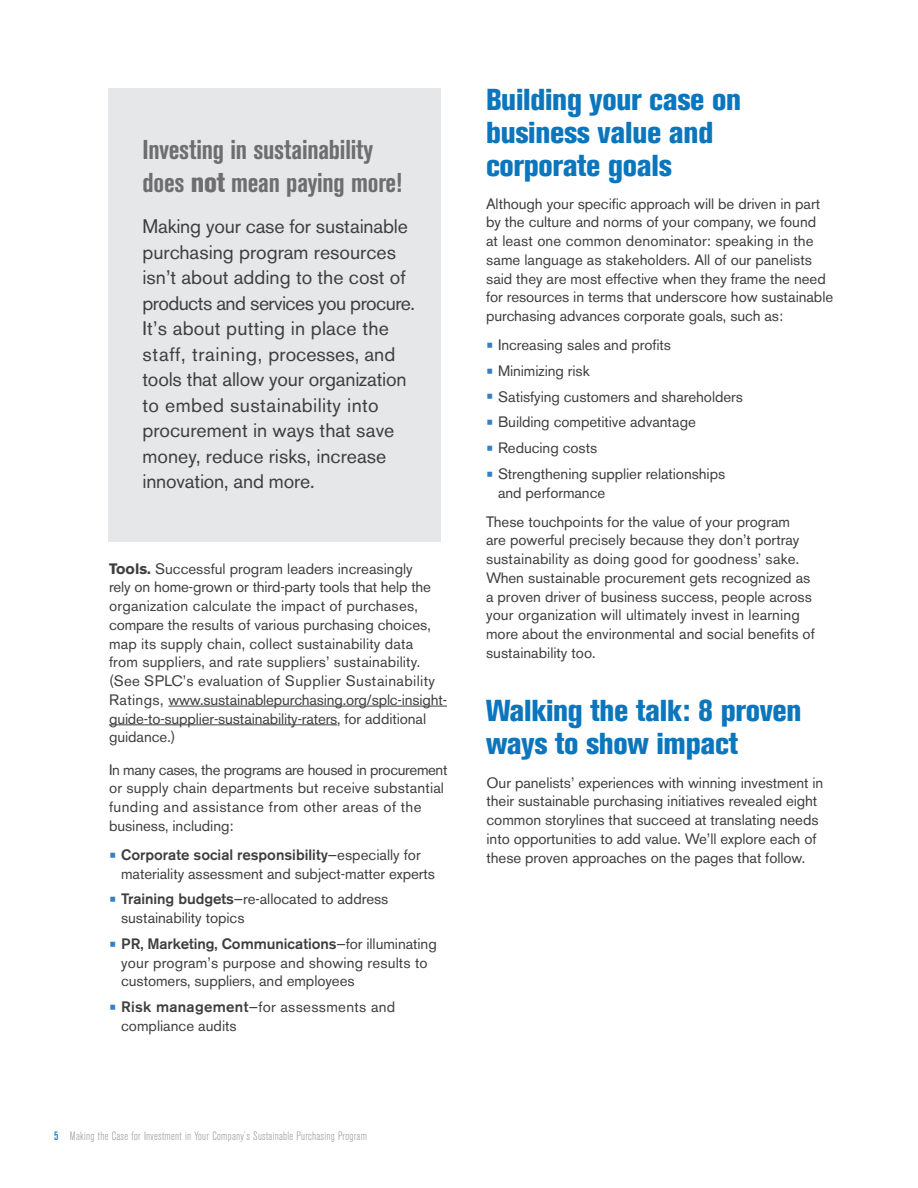
<style>
.page{position:relative;width:918px;height:1188px;background:#fff}
.page>*{position:absolute;margin:0;border:0;box-sizing:border-box;transform-origin:0 0}
.Sub_Head_Extra_BOld{font:800 condensed 30px/33px "Akzidenz Grotesk BE";letter-spacing:-.01em;color:#0c76bd}
.body_copy{font:700 condensed 27px/33px "Akzidenz Grotesk BE";letter-spacing:-.01em;color:#6e6e70}
.body_copy-2{font:19.5px/25.5px "Akzidenz Grotesk BE";color:#3e3e3f}
.body_copy-3{font:15px/18.8px "Akzidenz Grotesk BE";letter-spacing:-.005em;color:#3e3e3f}
.t1{font:300 condensed 12px "Akzidenz Grotesk BE";letter-spacing:.025em;color:#939598}
.s1{font-weight:800}
.s2{font-weight:700}
.s3{font-weight:700;font-size:30px;color:#367fc2}
.s4{font-weight:500}
.s5{font-weight:500;color:#0c76bd}
</style>
<div class="page">
<hr style="left:168px;top:706px;width:279px;height:1px;background:#3e3e3f">
<hr style="left:109px;top:725px;width:228px;height:1px;background:#3e3e3f">
<div style="left:108px;top:88px;width:333px;height:454px;background:#e6e7e9"></div>
<p class="body_copy" style="left:142px;top:134px;width:261px">Investing in sustainability does <span class="s1">not</span> mean paying more!</p>
<p class="body_copy-2" style="left:142px;top:214px;width:274px">Making your case for sustainable purchasing program resources isn’t about adding to the cost of products and services you procure.<br>It’s about putting in place the staff, training, processes, and tools that allow your organization to embed sustainability into procurement in ways that save money, reduce risks, increase innovation, and more.</p>
<p class="body_copy-3" style="left:109px;top:559px;width:339px"><span class="s2">Tools.</span> Successful program leaders increasingly<br>rely on home-grown or third-party tools that help the organization calculate the impact of purchases, compare the results of various purchasing choices, map its supply chain, collect sustainability data<br>from suppliers, and rate suppliers’ sustainability. (See SPLC’s evaluation of Supplier Sustainability Ratings, www.sustainablepurchasing.org/splc-insight&shy;guide-to-supplier-sustainability-raters, for additional guidance.)</p>
<p class="body_copy-3" style="left:109px;top:760px;width:340px">In many cases, the programs are housed in procurement or supply chain departments but receive substantial funding and assistance from other areas of the business, including:</p>
<p class="body_copy-3" style="left:121px;top:845px;width:316px;text-indent:-12px"><span class="s3">·</span> <span class="s4">Corporate social responsibility</span>—especially for materiality assessment and subject-matter experts</p>
<p class="body_copy-3" style="left:121px;top:890px;width:269px;text-indent:-12px"><span class="s3">·</span> <span class="s4">Training budgets</span>—re-allocated to address sustainability topics</p>
<p class="body_copy-3" style="left:121px;top:934px;width:317px;text-indent:-12px"><span class="s3">·</span> <span class="s4">PR, Marketing, Communications</span>—for illuminating your program’s purpose and showing results to customers, suppliers, and employees</p>
<p class="body_copy-3" style="left:121px;top:998px;width:276px;text-indent:-12px"><span class="s3">·</span> <span class="s4">Risk management</span>—for assessments and compliance audits</p>
<p class="t1" style="left:54px;top:1129px;width:314px"><span class="s5">5</span> Making the Case for Investment in Your Company’s Sustainable Purchasing Program</p>
<p class="Sub_Head_Extra_BOld" style="left:486px;top:84px;width:257px">Building your case on business value and corporate goals</p>
<p class="body_copy-3" style="left:486px;top:194px;width:349px">Although your specific approach will be driven in part by the culture and norms of your company, we found<br>at least one common denominator: speaking in the same language as stakeholders. All of our panelists said they are most effective when they frame the need for resources in terms that underscore how sustainable purchasing advances corporate goals, such as:</p>
<p class="body_copy-3" style="left:486px;top:335px;width:187px"><span class="s3">·</span> Increasing sales and profits</p>
<p class="body_copy-3" style="left:486px;top:361px;width:105px"><span class="s3">·</span> Minimizing risk</p>
<p class="body_copy-3" style="left:486px;top:387px;width:259px"><span class="s3">·</span> Satisfying customers and shareholders</p>
<p class="body_copy-3" style="left:486px;top:413px;width:211px"><span class="s3">·</span> Building competitive advantage</p>
<p class="body_copy-3" style="left:486px;top:439px;width:113px"><span class="s3">·</span> Reducing costs</p>
<p class="body_copy-3" style="left:498px;top:464px;width:229px;text-indent:-12px"><span class="s3">·</span> Strengthening supplier relationships and performance</p>
<p class="body_copy-3" style="left:486px;top:512px;width:330px">These touchpoints for the value of your program<br>are powerful precisely because they don’t portray sustainability as doing good for goodness’ sake.<br>When sustainable procurement gets recognized as a proven driver of business success, people across your organization will ultimately invest in learning more about the environmental and social benefits of sustainability too.</p>
<p class="Sub_Head_Extra_BOld" style="left:486px;top:695px;width:317px">Walking the talk: 8 proven ways to show impact</p>
<p class="body_copy-3" style="left:487px;top:773px;width:338px">Our panelists’ experiences with winning investment in their sustainable purchasing initiatives revealed eight common storylines that succeed at translating needs into opportunities to add value. We’ll explore each of these proven approaches on the pages that follow.</p>
</div>
